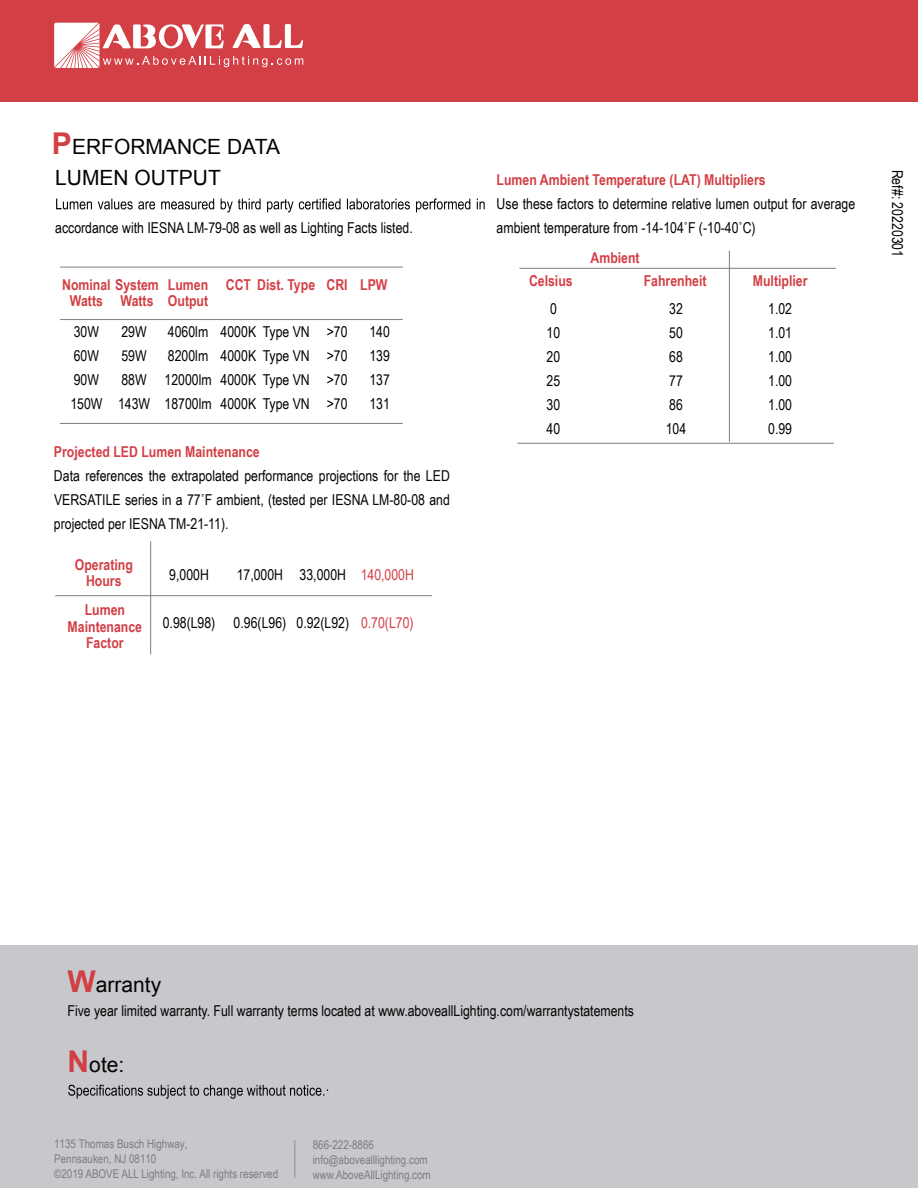
<style>
.page{position:relative;width:918px;height:1188px;background:#fff}
.page>*{position:absolute;margin:0;border:0;box-sizing:border-box;transform-origin:0 0}
.t1{font:21px/31.7px "Arial";color:#030303}
.t2{font:15px/24px "Arial Narrow";color:#030303}
.t3{font:700 15px/16.5px "Arial Narrow";color:#d23f45;text-align:center}
.t4{font:15px "Arial Narrow";color:#d23f45}
.t5{font:12px/15px "Arial Narrow";color:#7e7c80}
.s1{font-weight:700;font-size:30px;color:#d23f45}
</style>
<div class="page">
<hr style="left:55px;top:595px;width:377px;height:1px;background:#7e7c80">
<hr style="left:150px;top:541px;width:1px;height:113px;background:#7e7c80">
<div style="left:0;top:945px;width:918px;height:243px;background:#c7c8cc"></div>
<div style="left:0;top:0;width:918px;height:102px;background:#d23f45"></div>
<svg style="left:54px;top:23px;width:249px;height:45px"></svg>
<hr style="left:294px;top:1140px;width:1px;height:38px;background:#8e9097">
<svg style="left:56px;top:198px;width:429px;height:14px"></svg>
<hr style="left:60px;top:267px;width:343px;height:1px;background:#7e7c80">
<hr style="left:60px;top:319px;width:343px;height:1px;background:#7e7c80">
<hr style="left:60px;top:423px;width:343px;height:1px;background:#7e7c80">
<hr style="left:519px;top:268px;width:317px;height:1px;background:#7e7c80">
<hr style="left:517px;top:443px;width:317px;height:1px;background:#7e7c80">
<hr style="left:729px;top:251px;width:1px;height:191px;background:#7e7c80">
<svg style="left:68px;top:1085px;width:260px;height:14px"></svg>
<h1 class="t1" style="left:52px;top:131px;width:230px"><span class="s1">P</span>ERFORMANCE DATA<br>LUMEN OUTPUT</h1>
<p class="t2" style="left:55px;top:215px;width:359px">accordance with IESNA LM-79-08 as well as Lighting Facts listed.</p>
<p class="t3" style="left:70px;top:275px;width:90px;text-align:left;text-indent:-8px">Nominal System<br>Watts</p>
<p class="t3" style="left:121px;top:292px;width:35px">Watts</p>
<p class="t3" style="left:168px;top:275px;width:42px;text-align:left">Lumen<br>Output</p>
<p class="t3" style="left:226px;top:275px;width:163px">CCT Dist. Type CRI LPW</p>
<p class="t2" style="left:70px;top:319px;width:34px">30W<br>60W<br>90W<br>150W</p>
<p class="t2" style="left:118px;top:319px;width:34px">29W<br>59W<br>88W<br>143W</p>
<p class="t2" style="left:221px;top:319px;width:91px;text-align:justify">4000K Type VN 4000K Type VN 4000K Type VN 4000K Type VN</p>
<p class="t2" style="left:165px;top:319px;width:49px">4060lm<br>8200lm<br>12000lm<br>18700lm</p>
<p class="t2" style="left:327px;top:319px;width:22px;text-align:justify">&gt;70 &gt;70 &gt;70 &gt;70</p>
<p class="t2" style="left:369px;top:319px;width:22px;text-align:justify">140<br>139<br>137<br>131</p>
<p class="t3" style="left:54px;top:443px;width:207px">Projected LED Lumen Maintenance</p>
<p class="t2" style="left:54px;top:463px;width:397px;text-align:justify">Data references the extrapolated performance projections for the LED VERSATILE series in a 77˚F ambient, (tested per IESNA LM-80-08 and projected per IESNA TM-21-11).</p>
<p class="t3" style="left:75px;top:555px;width:60px">Operating<br>Hours</p>
<p class="t3" style="left:68px;top:601px;width:76px">Lumen<br>Maintenance<br>Factor</p>
<p class="t2" style="left:169px;top:563px;width:41px">9,000H</p>
<p class="t2" style="left:163px;top:611px;width:54px">0.98(L98)</p>
<p class="t2" style="left:237px;top:563px;width:48px">17,000H</p>
<p class="t2" style="left:234px;top:611px;width:54px">0.96(L96)</p>
<p class="t2" style="left:300px;top:563px;width:48px">33,000H</p>
<p class="t2" style="left:297px;top:611px;width:54px">0.92(L92)</p>
<p class="t4" style="left:361px;top:564px;width:55px">140,000H</p>
<p class="t4" style="left:361px;top:612px;width:54px">0.70(L70)</p>
<p class="t3" style="left:497px;top:171px;width:271px">Lumen Ambient Temperature (LAT) Multipliers</p>
<p class="t2" style="left:497px;top:191px;width:360px">Use these factors to determine relative lumen output for average ambient temperature from -14-104˚F (-10-40˚C)</p>
<p class="t3" style="left:591px;top:249px;width:51px">Ambient</p>
<p class="t3" style="left:529px;top:272px;width:45px">Celsius</p>
<p class="t3" style="left:644px;top:272px;width:64px">Fahrenheit</p>
<p class="t3" style="left:753px;top:272px;width:56px">Multiplier</p>
<p class="t2" style="left:547px;top:296px;width:15px">0<br>10<br>20<br>25<br>30<br>40</p>
<p class="t2" style="left:666px;top:296px;width:22px">32<br>50<br>68<br>77<br>86<br>104</p>
<p class="t2" style="left:768px;top:296px;width:25px;text-align:justify">1.02<br>1.01<br>1.00<br>1.00<br>1.00<br>0.99</p>
<p class="t2" style="left:910px;top:170px;width:89px;rotate:90deg">Ref#: 20220301</p>
<h1 class="t1" style="left:68px;top:969px;width:95px"><span class="s1">W</span>arranty</h1>
<p class="t2" style="left:68px;top:998px;width:568px">Five year limited warranty. Full warranty terms located at www.aboveallLighting.com/warrantystatements</p>
<h1 class="t1" style="left:68px;top:1049px;width:58px"><span class="s1">N</span>ote:</h1>
<p class="t5" style="left:54px;top:1136px;width:226px">1135 Thomas Busch Highway,<br>Pennsauken, NJ 08110<br>©2019 ABOVE ALL Lighting, Inc. All rights reserved</p>
<p class="t5" style="left:313px;top:1137px;width:120px">866-222-8866 info@abovealllighting.com www.AboveAllLighting.com</p>
</div>
